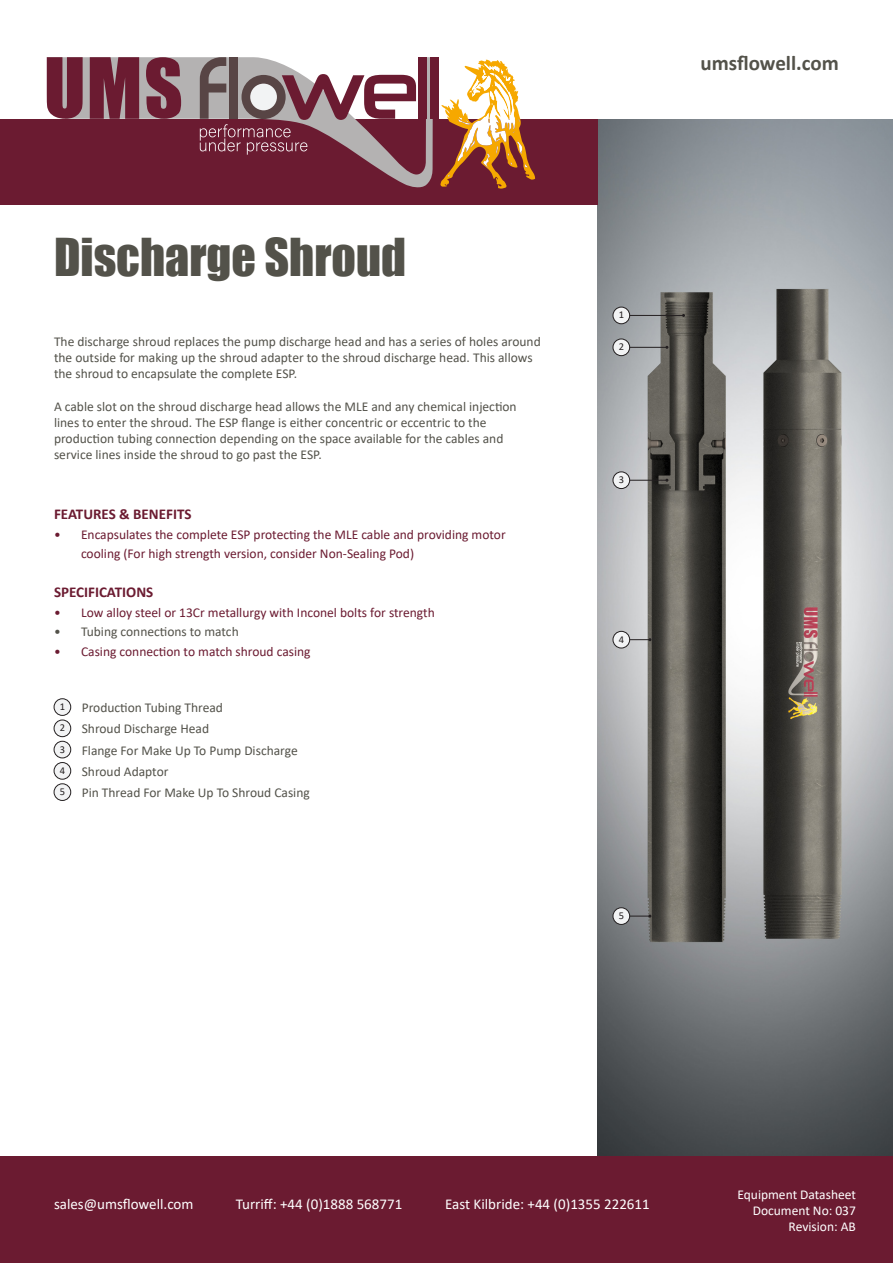
<style>
.page{position:relative;width:893px;height:1263px;background:#fff}
.page>*{position:absolute;margin:0;border:0;box-sizing:border-box;transform-origin:0 0}
.t1{font:48px "Impact";color:#53524a}
.t2{font:700 21px "Calibri";color:#53524a}
.t3{font:15px "Calibri";color:#fff}
.t4{font:700 15px "Calibri";color:#6b1b31}
.t5{font:13.5px/16.2px "Calibri";color:#53524a}
.t6{font:13.5px/19.5px "Calibri";color:#6b1b31}
.t7{font:13.5px "Calibri";color:#fff}
.t8{font:10.5px "Calibri";color:#231f20}
</style>
<div class="page">
<img style="left:597px;top:119px;width:296px;height:1037px">
<hr style="left:621px;top:315px;width:62px;height:1px;background:#231f20">
<div style="left:613px;top:307px;width:17px;height:17px;background:#f2f3f4;border-radius:50%"></div>
<div style="left:613px;top:307px;width:17px;height:17px;border:1px solid #231f20;border-radius:50%"></div>
<hr style="left:621px;top:347px;width:46px;height:1px;background:#231f20">
<div style="left:613px;top:339px;width:17px;height:17px;background:#f2f3f4;border-radius:50%"></div>
<div style="left:613px;top:339px;width:17px;height:17px;border:1px solid #231f20;border-radius:50%"></div>
<hr style="left:621px;top:480px;width:46px;height:1px;background:#231f20">
<div style="left:613px;top:472px;width:17px;height:16px;background:#f2f3f4;border-radius:50%"></div>
<div style="left:613px;top:472px;width:17px;height:17px;border:1px solid #231f20;border-radius:50%"></div>
<svg style="left:630px;top:638px;width:21px;height:3px"></svg>
<div style="left:613px;top:631px;width:17px;height:17px;background:#f2f3f4;border-radius:50%"></div>
<div style="left:613px;top:631px;width:17px;height:17px;border:1px solid #231f20;border-radius:50%"></div>
<svg style="left:630px;top:914px;width:21px;height:3px"></svg>
<div style="left:613px;top:908px;width:17px;height:16px;background:#f2f3f4;border-radius:50%"></div>
<div style="left:613px;top:907px;width:17px;height:18px;border:1px solid #231f20;border-radius:50%"></div>
<div style="left:54px;top:699px;width:17px;height:16px;background:#f2f3f4;border-radius:50%"></div>
<div style="left:54px;top:698px;width:17px;height:18px;border:1px solid #231f20;border-radius:50%"></div>
<div style="left:54px;top:720px;width:17px;height:17px;background:#f2f3f4;border-radius:50%"></div>
<div style="left:54px;top:720px;width:17px;height:17px;border:1px solid #231f20;border-radius:50%"></div>
<div style="left:54px;top:741px;width:17px;height:17px;background:#f2f3f4;border-radius:50%"></div>
<div style="left:54px;top:741px;width:17px;height:17px;border:1px solid #231f20;border-radius:50%"></div>
<div style="left:54px;top:762px;width:17px;height:17px;background:#f2f3f4;border-radius:50%"></div>
<div style="left:54px;top:762px;width:17px;height:17px;border:1px solid #231f20;border-radius:50%"></div>
<div style="left:54px;top:784px;width:17px;height:16px;background:#f2f3f4;border-radius:50%"></div>
<div style="left:54px;top:783px;width:17px;height:18px;border:1px solid #231f20;border-radius:50%"></div>
<div style="left:0;top:119px;width:597px;height:86px;background:#6b1b31"></div>
<div style="left:0;top:1156px;width:893px;height:107px;background:#6b1b31"></div>
<svg style="left:83px;top:57px;width:350px;height:131px"></svg>
<div style="left:430px;top:57px;width:9px;height:62px;background:#6b1b31"></div>
<div style="left:419px;top:57px;width:8px;height:62px;background:#6b1b31"></div>
<svg style="left:440px;top:60px;width:95px;height:129px"></svg>
<svg style="left:47px;top:57px;width:36px;height:62px;background:#793648"></svg>
<svg style="left:90px;top:57px;width:49px;height:62px;background:#742d40"></svg>
<svg style="left:146px;top:57px;width:35px;height:62px;background:#7f4555"></svg>
<svg style="left:200px;top:57px;width:216px;height:98px"></svg>
<p class="t1" style="left:54px;top:220px;width:354px">Discharge Shroud</p>
<p class="t5" style="left:54px;top:333px;width:488px">The discharge shroud replaces the pump discharge head and has a series of holes around the outside for making up the shroud adapter to the shroud discharge head. This allows the shroud to encapsulate the complete ESP.</p>
<p class="t5" style="left:54px;top:398px;width:464px">A cable slot on the shroud discharge head allows the MLE and any chemical injection lines to enter the shroud. The ESP flange is either concentric or eccentric to the production tubing connection depending on the space available for the cables and service lines inside the shroud to go past the ESP.</p>
<p class="t4" style="left:54px;top:504px;width:139px">FEATURES &amp; BENEFITS</p>
<p class="t6" style="left:81px;top:524px;width:426px;text-indent:-27px">• Encapsulates the complete ESP protecting the MLE cable and providing motor cooling (For high strength version, consider Non-Sealing Pod)</p>
<p class="t4" style="left:54px;top:582px;width:101px">SPECIFICATIONS</p>
<p class="t6" style="left:54px;top:602px;width:382px">• Low alloy steel or 13Cr metallurgy with Inconel bolts for strength</p>
<p class="t5" style="left:54px;top:623px;width:186px">• Tubing connections to match</p>
<p class="t6" style="left:54px;top:641px;width:258px">• Casing connection to match shroud casing</p>
<p class="t5" style="left:82px;top:699px;width:143px">Production Tubing Thread</p>
<p class="t5" style="left:82px;top:720px;width:129px">Shroud Discharge Head</p>
<p class="t5" style="left:82px;top:742px;width:218px">Flange For Make Up To Pump Discharge</p>
<p class="t8" style="left:60px;top:699px;width:7px">1</p>
<p class="t8" style="left:60px;top:720px;width:7px">2</p>
<p class="t8" style="left:60px;top:742px;width:7px">3</p>
<p class="t8" style="left:60px;top:763px;width:7px">4</p>
<p class="t5" style="left:82px;top:763px;width:88px">Shroud Adaptor</p>
<p class="t8" style="left:60px;top:784px;width:7px">5</p>
<p class="t5" style="left:82px;top:784px;width:230px">Pin Thread For Make Up To Shroud Casing</p>
<p class="t2" style="left:700px;top:48px;width:140px">umsflowell.com</p>
<p class="t8" style="left:619px;top:308px;width:7px">1</p>
<p class="t8" style="left:619px;top:339px;width:7px">2</p>
<p class="t8" style="left:619px;top:472px;width:7px">3</p>
<p class="t8" style="left:619px;top:632px;width:7px">4</p>
<p class="t8" style="left:619px;top:908px;width:7px">5</p>
<p class="t3" style="left:54px;top:1194px;width:141px">sales@umsflowell.com</p>
<p class="t3" style="left:236px;top:1194px;width:168px">Turriff: +44 (0)1888 568771</p>
<p class="t3" style="left:445px;top:1194px;width:206px">East Kilbride: +44 (0)1355 222611</p>
<p class="t7" style="left:737px;top:1185px;width:120px">Equipment Datasheet</p>
<p class="t7" style="left:753px;top:1201px;width:105px">Document No: 037</p>
<p class="t7" style="left:789px;top:1217px;width:69px">Revision: AB</p>
</div>
